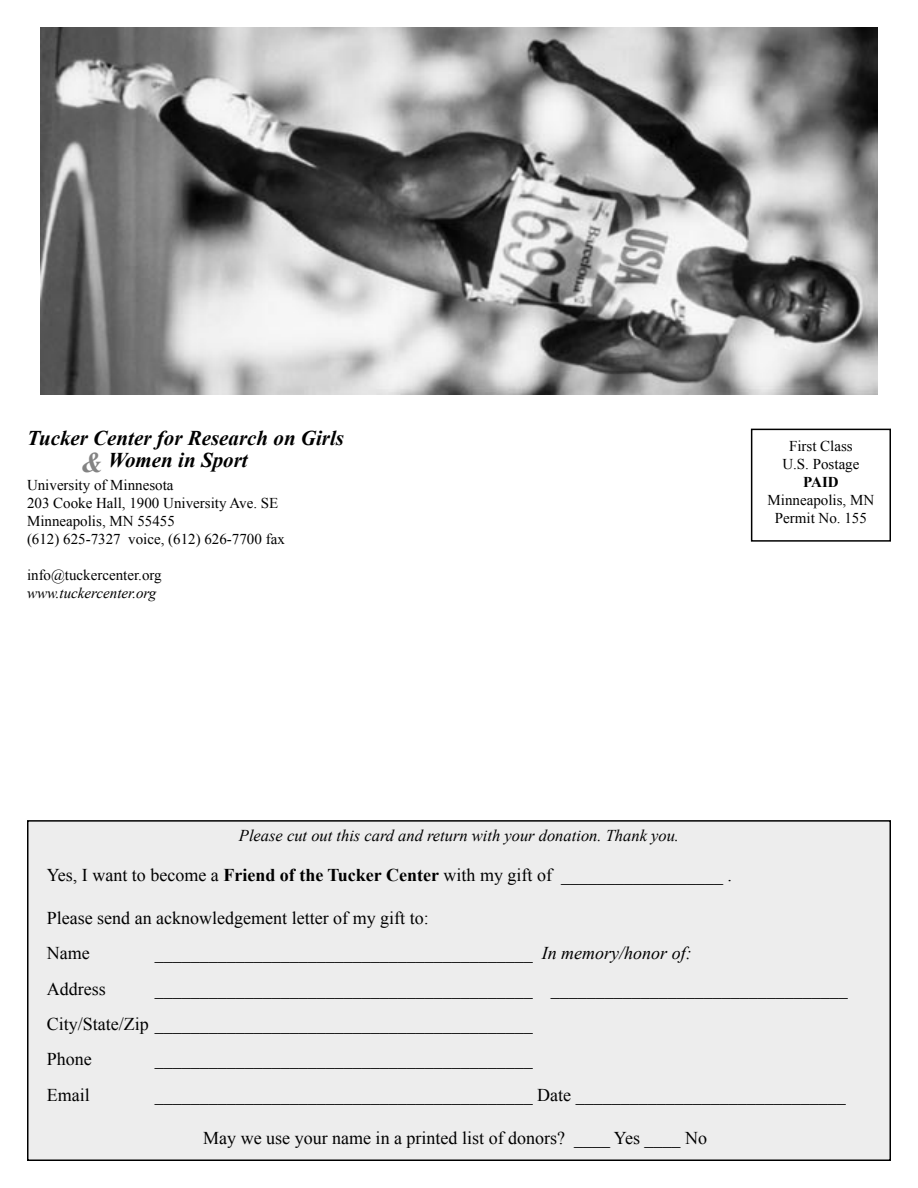
<style>
.page{position:relative;width:918px;height:1188px;background:#fff}
.page>*{position:absolute;margin:0;border:0;box-sizing:border-box;transform-origin:0 0}
.t1{font:italic 700 21px/22.6px "Times New Roman";color:#000}
.t2{font:18px/35.2px "Times New Roman";color:#000}
.t3{font:italic 16.5px "Times New Roman";color:#000}
.t4{font:15px/18px "Times New Roman";color:#000;text-align:center}
.t5{font:italic 15px "Times New Roman";color:#000}
.t6{font:700 15px "Times New Roman";color:#000}
.s1{font-size:28.5px;color:#838383}
.s2{font-weight:700}
.s3{font-style:italic}
</style>
<div class="page">
<div style="left:751px;top:429px;width:140px;height:113px;border:2px solid #000"></div>
<div style="left:28px;top:821px;width:862px;height:339px;background:#ededed"></div>
<div style="left:27px;top:820px;width:864px;height:341px;border:2px solid #000"></div>
<img style="left:40px;top:27px;width:837px;height:368px">
<p class="t1" style="left:81px;top:426px;width:265px;text-indent:-54px">Tucker Center for Research on Girls <span class="s1">&amp;</span> Women in Sport</p>
<p class="t4" style="left:27px;top:475px;width:259px;text-align:left">University of Minnesota<br>203 Cooke Hall, 1900 University Ave. SE<br>Minneapolis, MN 55455<br>(612) 625-7327 voice, (612) 626-7700 fax</p>
<p class="t4" style="left:27px;top:565px;width:136px">info@tuckercenter.org</p>
<p class="t5" style="left:27px;top:582px;width:131px">www.tuckercenter.org</p>
<p class="t4" style="left:782px;top:436px;width:79px">First Class<br>U.S. Postage</p>
<p class="t6" style="left:803px;top:471px;width:37px">PAID</p>
<p class="t4" style="left:768px;top:490px;width:108px">Minneapolis, MN<br>Permit No. 155</p>
<p class="t3" style="left:239px;top:824px;width:442px">Please cut out this card and return with your donation. Thank you.</p>
<p class="t2" style="left:47px;top:857px;width:687px">Yes, I want to become a <span class="s2">Friend of the Tucker Center</span> with my gift of __________________ .</p>
<p class="t2" style="left:47px;top:900px;width:383px">Please send an acknowledgement letter of my gift to:<br>Name</p>
<p class="t2" style="left:155px;top:935px;width:538px">__________________________________________ <span class="s3">In memory/honor of:</span></p>
<p class="t2" style="left:47px;top:971px;width:60px">Address</p>
<p class="t2" style="left:47px;top:971px;width:803px;text-indent:108px">__________________________________________ _________________________________<br>City/State/Zip __________________________________________<br>Phone</p>
<p class="t2" style="left:155px;top:1041px;width:380px">__________________________________________</p>
<p class="t2" style="left:47px;top:1077px;width:45px">Email</p>
<p class="t2" style="left:155px;top:1077px;width:692px">__________________________________________ Date ______________________________</p>
<p class="t2" style="left:203px;top:1120px;width:505px">May we use your name in a printed list of donors? ____ Yes ____ No</p>
</div>
